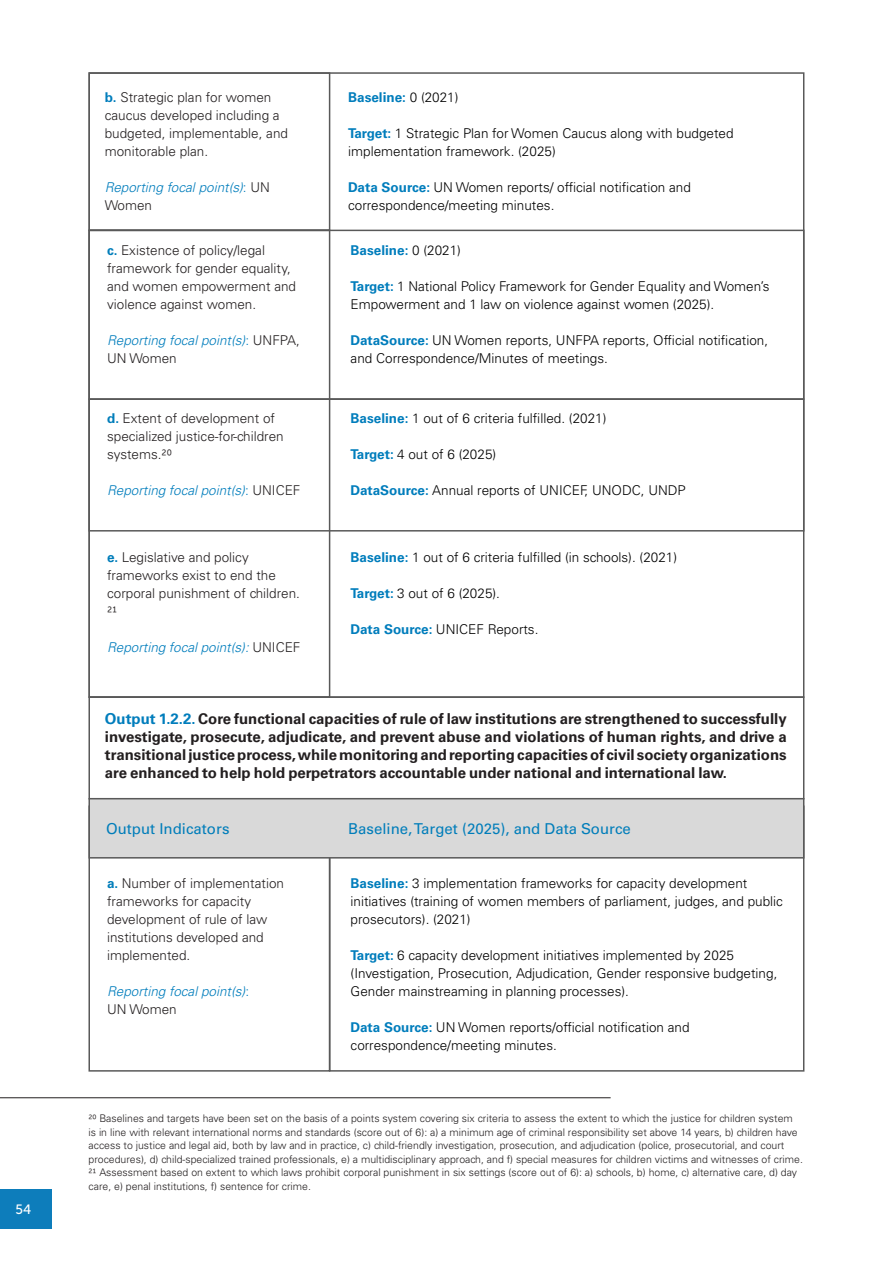
<style>
.page{position:relative;width:893px;height:1263px;background:#fff}
.page>*{position:absolute;margin:0;border:0;box-sizing:border-box;transform-origin:0 0}
.Body_Text{font:700 15px/18px "Univers LT Std";color:#231f20;text-align:justify}
.Body_Text-2{font:15px "Univers LT Std";color:#007dba}
.Body_Text-3{font:300 13.5px/18px "Univers LT Std";color:#000}
.Columns_body{font:300 13.5px/18px "Univers LT Std";color:#231f20}
.Columns_body-2{font:italic 300 13.5px/18px "Univers LT Std";color:#007dbc}
.Body_Text-4{font:700 13.5px "Univers LT Std";color:#007dbc}
.Paragraph_Style_1{font:13.5px "Museo Sans 500";color:#fff}
.Body_Text-5{font:300 10.5px/13.5px "Univers LT Std";color:#231f20}
.s1{font-weight:700;color:#007dbc}
.s2{font-style:normal}
.s3{font-style:normal;color:#231f20}
.s4{font-weight:700;color:#007dba}
.s5{font-family:"Museo Sans 300";font-weight:400}
.s6{font-weight:300;color:#000}
.s7{color:#007dbc}
</style>
<div class="page">
<div style="left:88px;top:72px;width:242px;height:159px;border:2px solid #595959"></div>
<div style="left:88px;top:398px;width:716px;height:133px;border:2px solid #595959"></div>
<div style="left:88px;top:230px;width:716px;height:170px;border:2px solid #595959"></div>
<div style="left:88px;top:696px;width:716px;height:103px;border:2px solid #595959"></div>
<div style="left:88px;top:805px;width:242px;height:266px;border:2px solid #595959"></div>
<div style="left:88px;top:798px;width:716px;height:60px;background:#d9d9d9;border:2px solid #595959"></div>
<hr style="left:0;top:1097px;width:611px;height:1px;background:#231f20">
<div style="left:0;top:1189px;width:51px;height:40px;background:#0d7dbb"></div>
<p class="Paragraph_Style_1" style="left:15px;top:1202px;width:17px">54</p>
<p class="Columns_body" style="left:105px;top:88px;width:185px"><span class="s1">b.</span> Strategic plan for women caucus developed including a budgeted, implementable, and monitorable plan.</p>
<p class="Columns_body-2" style="left:105px;top:178px;width:167px">Reporting focal point(s)<span class="s2">:</span> <span class="s3">UN<br>Women</span></p>
<p class="Columns_body" style="left:107px;top:241px;width:191px"><span class="s4">c.</span> Existence of policy/legal framework for gender equality, and women empowerment and violence against women.</p>
<p class="Columns_body-2" style="left:107px;top:331px;width:194px">Reporting focal point(s)<span class="s2">:</span> <span class="s3">UNFPA,<br>UN Women</span></p>
<p class="Columns_body" style="left:107px;top:410px;width:178px"><span class="s4">d.</span> Extent of development of specialized justice-for-children systems.<span class="s5">20</span></p>
<p class="Columns_body-2" style="left:107px;top:482px;width:195px">Reporting focal point(s)<span class="s2">:</span> <span class="s3">UNICEF</span></p>
<p class="Columns_body" style="left:107px;top:548px;width:194px"><span class="s4">e.</span> Legislative and policy frameworks exist to end the corporal punishment of children.<br><span class="s5">21</span></p>
<p class="Columns_body-2" style="left:107px;top:638px;width:195px">Reporting focal point(s): <span class="s3">UNICEF</span></p>
<p class="Body_Text-4" style="left:348px;top:89px;width:112px">Baseline: <span class="s6">0 (2021)</span></p>
<p class="Body_Text-3" style="left:348px;top:124px;width:387px"><span class="s1">Target:</span> 1 Strategic Plan for Women Caucus along with budgeted implementation framework. (2025)</p>
<p class="Body_Text-3" style="left:348px;top:178px;width:344px"><span class="s1">Data Source:</span> UN Women reports/ official notification and correspondence/meeting minutes.</p>
<p class="Body_Text-4" style="left:351px;top:242px;width:112px">Baseline: <span class="s6">0 (2021)</span></p>
<p class="Body_Text-3" style="left:351px;top:277px;width:421px"><span class="s1">Target:</span> 1 National Policy Framework for Gender Equality and Women’s<br>Empowerment and 1 law on violence against women (2025).</p>
<p class="Body_Text-3" style="left:351px;top:331px;width:419px"><span class="s1">DataSource:</span> UN Women reports, UNFPA reports, Official notification, and Correspondence/Minutes of meetings.</p>
<p class="Body_Text-3" style="left:351px;top:410px;width:257px"><span class="s1">Baseline:</span> 1 out of 6 criteria fulfilled. (2021)</p>
<p class="Body_Text-3" style="left:351px;top:446px;width:147px"><span class="s1">Target:</span> 4 out of 6 (2025)</p>
<p class="Body_Text-3" style="left:351px;top:482px;width:337px"><span class="s1">DataSource:</span> Annual reports of UNICEF, UNODC, UNDP</p>
<p class="Body_Text-3" style="left:351px;top:548px;width:328px"><span class="s1">Baseline:</span> 1 out of 6 criteria fulfilled (in schools). (2021)</p>
<p class="Body_Text-3" style="left:351px;top:584px;width:151px"><span class="s1">Target:</span> 3 out of 6 (2025).</p>
<p class="Body_Text-3" style="left:351px;top:620px;width:189px"><span class="s1">Data Source:</span> UNICEF Reports.</p>
<p class="Body_Text" style="left:105px;top:709px;width:683px"><span class="s7">Output 1.2.2.</span> Core functional capacities of rule of law institutions are strengthened to successfully investigate, prosecute, adjudicate, and prevent abuse and violations of human rights, and drive a transitional justice process, while monitoring and reporting capacities of civil society organizations are enhanced to help hold perpetrators accountable under national and international law.</p>
<p class="Body_Text-2" style="left:106px;top:819px;width:125px">Output Indicators</p>
<p class="Body_Text-2" style="left:348px;top:819px;width:284px">Baseline, Target (2025), and Data Source</p>
<p class="Columns_body" style="left:107px;top:874px;width:178px"><span class="s4">a.</span> Number of implementation frameworks for capacity development of rule of law institutions developed and implemented.</p>
<p class="Columns_body-2" style="left:107px;top:983px;width:144px">Reporting focal point(s)<span class="s2">:</span></p>
<p class="Columns_body" style="left:107px;top:1000px;width:71px">UN Women</p>
<p class="Body_Text-3" style="left:351px;top:874px;width:434px"><span class="s1">Baseline:</span> 3 implementation frameworks for capacity development initiatives (training of women members of parliament, judges, and public prosecutors). (2021)</p>
<p class="Body_Text-3" style="left:351px;top:946px;width:428px"><span class="s1">Target:</span> 6 capacity development initiatives implemented by 2025 (Investigation, Prosecution, Adjudication, Gender responsive budgeting,<br>Gender mainstreaming in planning processes).</p>
<p class="Body_Text-3" style="left:351px;top:1018px;width:340px"><span class="s1">Data Source:</span> UN Women reports/official notification and correspondence/meeting minutes.</p>
<p class="Body_Text-5" style="left:88px;top:1112px;width:716px"><span class="s5">20</span> Baselines and targets have been set on the basis of a points system covering six criteria to assess the extent to which the justice for children system is in line with relevant international norms and standards (score out of 6): a) a minimum age of criminal responsibility set above 14 years, b) children have access to justice and legal aid, both by law and in practice, c) child-friendly investigation, prosecution, and adjudication (police, prosecutorial, and court procedures), d) child-specialized trained professionals, e) a multidisciplinary approach, and f) special measures for children victims and witnesses of crime.</p>
<p class="Body_Text-5" style="left:88px;top:1166px;width:710px"><span class="s5">21</span> Assessment based on extent to which laws prohibit corporal punishment in six settings (score out of 6): a) schools, b) home, c) alternative care, d) day care, e) penal institutions, f) sentence for crime.</p>
</div>
